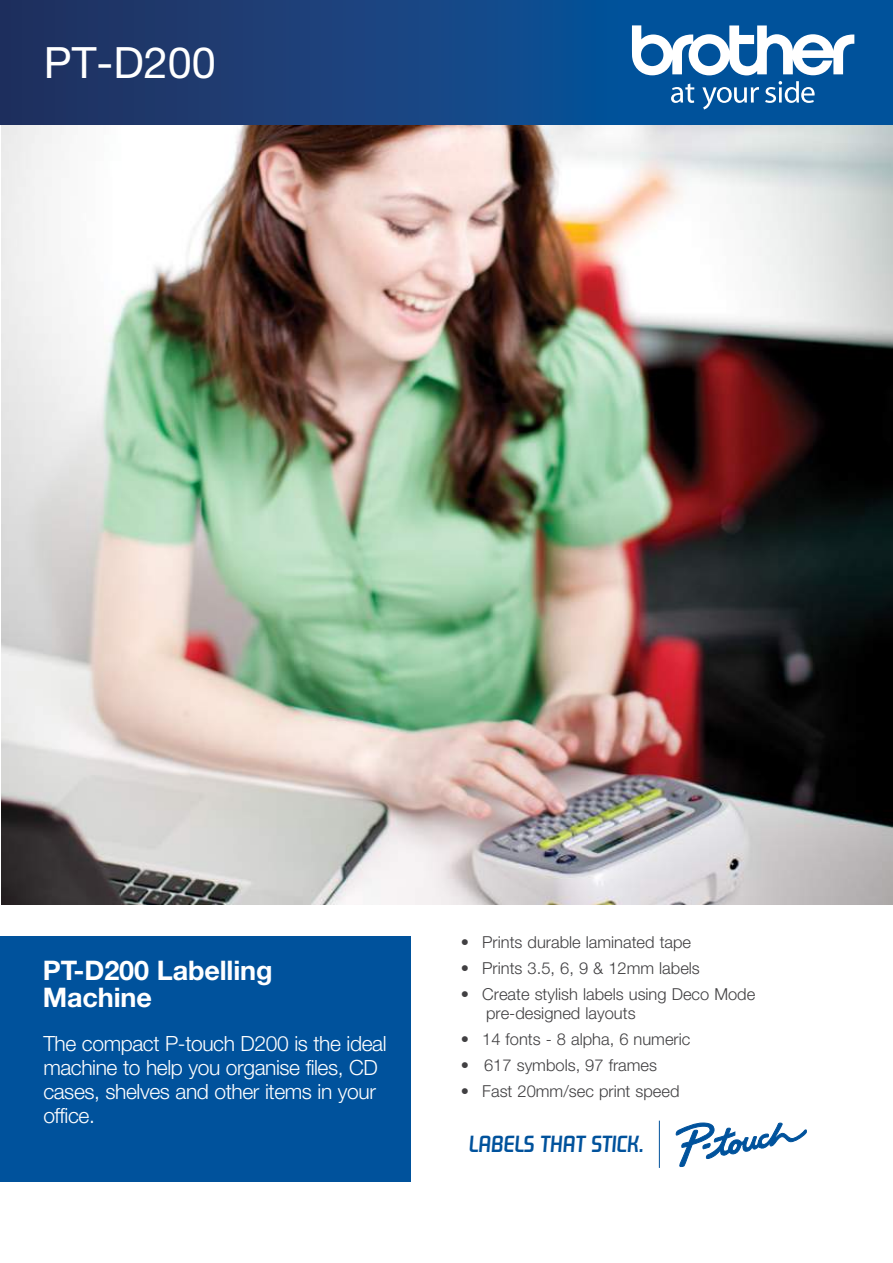
<style>
.page{position:relative;width:893px;height:1263px;background:#fff}
.page>*{position:absolute;margin:0;border:0;box-sizing:border-box;transform-origin:0 0}
.t1{font:43.2px "Helvetica Neue";color:#fff}
.t2{font:700 27px/27px "Helvetica Neue LT Std";letter-spacing:-.005em;color:#fff}
.t3{font:23.25px "Future Bugler";letter-spacing:-.005em;color:#00529c}
.t4{font:300 21px/24px "Helvetica Neue";letter-spacing:-.02em;color:#fff}
.t5{font:300 16.5px/19.5px "Helvetica Neue";color:#414042}
</style>
<div class="page">
<img style="left:1px;top:124px;width:892px;height:781px">
<div style="left:0;top:936px;width:410px;height:246px;background:#00529c"></div>
<div style="left:0;top:0;width:893px;height:124px;background:linear-gradient(to right,#273261,#005aa8)"></div>
<svg style="left:632px;top:25px;width:222px;height:50px"></svg>
<svg style="left:671px;top:83px;width:23px;height:20px"></svg>
<svg style="left:702px;top:87px;width:57px;height:22px"></svg>
<svg style="left:765px;top:81px;width:50px;height:22px"></svg>
<hr style="left:659px;top:1121px;width:1px;height:47px;background:#00529c">
<svg style="left:676px;top:1123px;width:131px;height:44px"></svg>
<h1 class="t1" style="left:44px;top:37px;width:174px">PT-D200</h1>
<h2 class="t2" style="left:43px;top:956px;width:231px">PT-D200 Labelling<br>Machine</h2>
<p class="t4" style="left:43px;top:1031px;width:345px">The compact P-touch D200 is the ideal machine to help you organise files, CD cases, shelves and other items in your office.</p>
<p class="t5" style="left:461px;top:932px;width:232px">• Prints durable laminated tape</p>
<p class="t5" style="left:461px;top:958px;width:241px">• Prints 3.5, 6, 9 &amp; 12mm labels</p>
<p class="t5" style="left:486px;top:984px;width:271px;text-indent:-25px">• Create stylish labels using Deco Mode pre-designed layouts</p>
<p class="t5" style="left:461px;top:1029px;width:231px">• 14 fonts - 8 alpha, 6 numeric</p>
<p class="t5" style="left:461px;top:1055px;width:198px">• 617 symbols, 97 frames</p>
<p class="t5" style="left:461px;top:1081px;width:220px">• Fast 20mm/sec print speed</p>
<h3 class="t3" style="left:469px;top:1130px;width:177px">LABELS THAT STICK.</h3>
</div>
